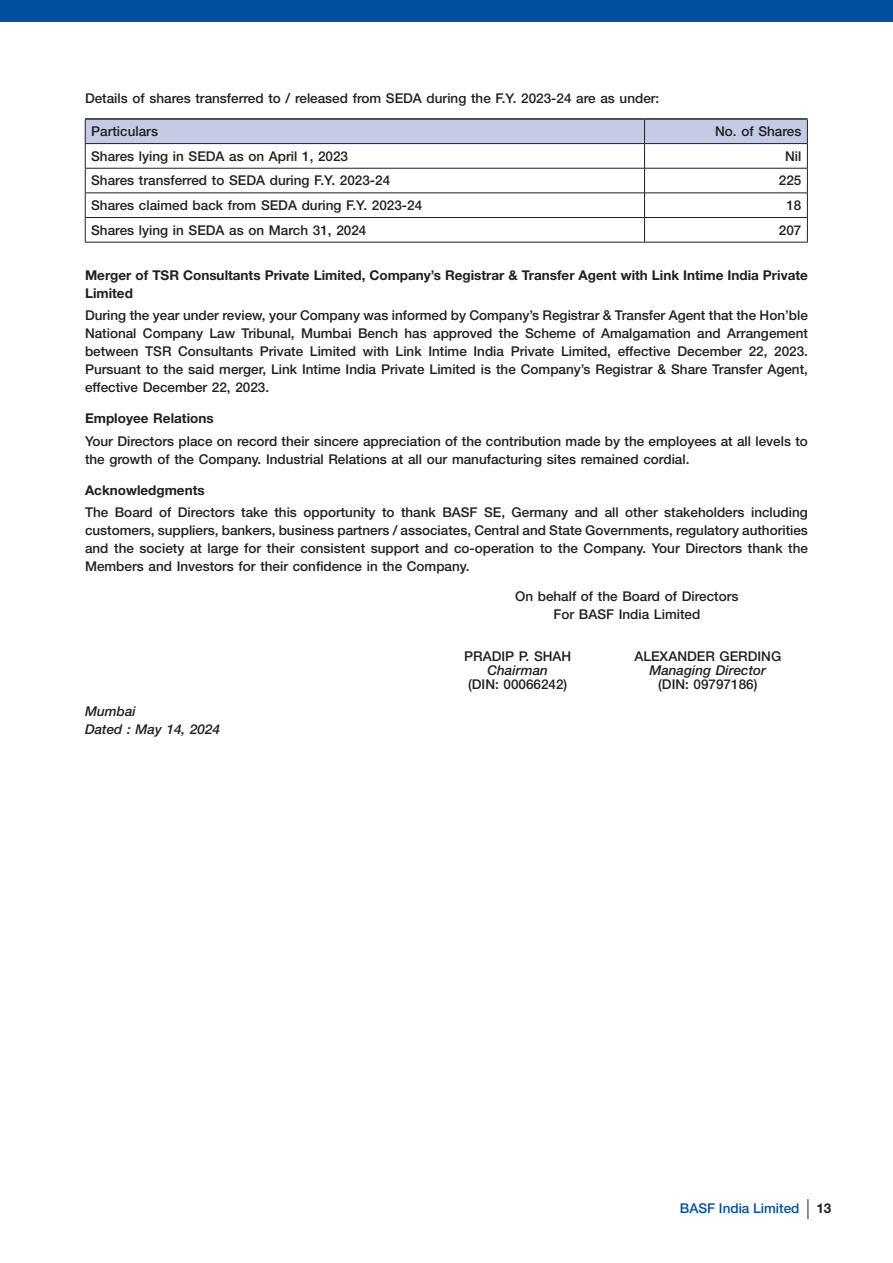
<style>
.page{position:relative;width:893px;height:1263px;background:#fff}
.page>*{position:absolute;margin:0;border:0;box-sizing:border-box;transform-origin:0 0}
.t1{font:500 13.5px/18px "Helvetica Neue LT Std";color:#231f20;text-align:justify}
.t2{font:700 13.5px/18px "Helvetica Neue LT Std";color:#231f20}
.t3{font:italic 500 13.5px/18px "Helvetica Neue LT Std";color:#231f20}
.t4{font:500 13.5px "Helvetica Neue LT Std";color:#01509f}
</style>
<div class="page">
<div style="left:0;top:0;width:893px;height:22px;background:#01509f"></div>
<svg style="left:808px;top:1199px;width:1px;height:20px"></svg>
<svg style="left:85px;top:120px;width:723px;height:122px"></svg>
<hr style="left:85px;top:118px;width:560px;height:2px;background:#231f20">
<hr style="left:645px;top:118px;width:163px;height:2px;background:#231f20">
<hr style="left:85px;top:143px;width:560px;height:1px;background:#231f20">
<hr style="left:645px;top:143px;width:163px;height:1px;background:#231f20">
<hr style="left:85px;top:168px;width:560px;height:1px;background:#231f20">
<hr style="left:645px;top:168px;width:163px;height:1px;background:#231f20">
<hr style="left:85px;top:193px;width:560px;height:1px;background:#231f20">
<hr style="left:645px;top:193px;width:163px;height:1px;background:#231f20">
<hr style="left:85px;top:217px;width:560px;height:1px;background:#231f20">
<hr style="left:645px;top:217px;width:163px;height:1px;background:#231f20">
<hr style="left:85px;top:242px;width:560px;height:1px;background:#231f20">
<hr style="left:645px;top:242px;width:163px;height:1px;background:#231f20">
<p class="t1" style="left:85px;top:89px;width:576px">Details of shares transferred to / released from SEDA during the F.Y. 2023-24 are as under:</p>
<p class="t1" style="left:91px;top:122px;width:68px">Particulars</p>
<p class="t1" style="left:715px;top:122px;width:88px">No. of Shares</p>
<p class="t1" style="left:91px;top:147px;width:258px">Shares lying in SEDA as on April 1, 2023</p>
<p class="t1" style="left:785px;top:147px;width:18px">Nil</p>
<p class="t1" style="left:91px;top:171px;width:300px">Shares transferred to SEDA during F.Y. 2023-24</p>
<p class="t1" style="left:779px;top:171px;width:24px">225</p>
<p class="t1" style="left:91px;top:196px;width:332px">Shares claimed back from SEDA during F.Y. 2023-24</p>
<p class="t1" style="left:786px;top:196px;width:17px">18</p>
<p class="t1" style="left:91px;top:221px;width:277px">Shares lying in SEDA as on March 31, 2024</p>
<p class="t1" style="left:779px;top:221px;width:24px">207</p>
<p class="t2" style="left:85px;top:266px;width:724px">Merger of TSR Consultants Private Limited, Company’s Registrar &amp; Transfer Agent with Link Intime India Private<br>Limited</p>
<p class="t1" style="left:85px;top:306px;width:724px">During the year under review, your Company was informed by Company’s Registrar &amp; Transfer Agent that the Hon’ble National Company Law Tribunal, Mumbai Bench has approved the Scheme of Amalgamation and Arrangement between TSR Consultants Private Limited with Link Intime India Private Limited, effective December 22, 2023.<br>Pursuant to the said merger, Link Intime India Private Limited is the Company’s Registrar &amp; Share Transfer Agent, effective December 22, 2023.</p>
<p class="t2" style="left:85px;top:409px;width:130px">Employee Relations</p>
<p class="t1" style="left:85px;top:432px;width:724px">Your Directors place on record their sincere appreciation of the contribution made by the employees at all levels to the growth of the Company. Industrial Relations at all our manufacturing sites remained cordial.</p>
<p class="t2" style="left:85px;top:481px;width:121px">Acknowledgments</p>
<p class="t1" style="left:85px;top:503px;width:724px">The Board of Directors take this opportunity to thank BASF SE, Germany and all other stakeholders including customers, suppliers, bankers, business partners / associates, Central and State Governments, regulatory authorities and the society at large for their consistent support and co-operation to the Company. Your Directors thank the Members and Investors for their confidence in the Company.</p>
<p class="t1" style="left:515px;top:586px;width:225px;text-align:center">On behalf of the Board of Directors<br>For BASF India Limited</p>
<p class="t1" style="left:464px;top:647px;width:109px">PRADIP P. SHAH</p>
<p class="t1" style="left:634px;top:647px;width:148px">ALEXANDER GERDING</p>
<p class="t3" style="left:487px;top:661px;width:62px">Chairman</p>
<p class="t3" style="left:649px;top:661px;width:118px">Managing Director</p>
<p class="t1" style="left:468px;top:675px;width:101px">(DIN: 00066242)</p>
<p class="t1" style="left:658px;top:675px;width:101px">(DIN: 09797186)</p>
<p class="t3" style="left:85px;top:702px;width:137px">Mumbai<br>Dated : May 14, 2024</p>
<p class="t4" style="left:680px;top:1200px;width:121px">BASF India Limited</p>
<p class="t2" style="left:816px;top:1199px;width:17px">13</p>
</div>
